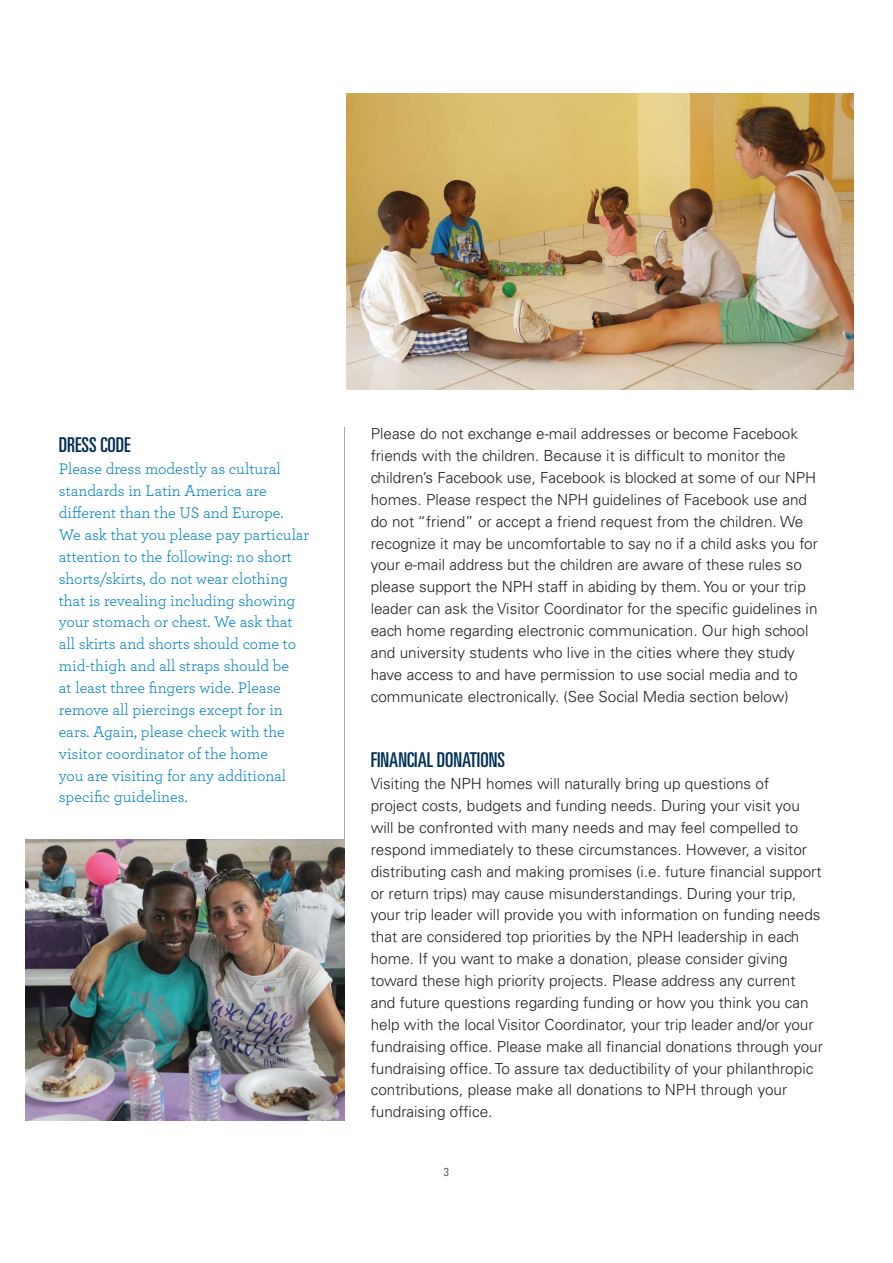
<style>
.page{position:relative;width:893px;height:1263px;background:#fff}
.page>*{position:absolute;margin:0;border:0;box-sizing:border-box;transform-origin:0 0}
.t1{font:ultra-condensed 20.4px "Univers";color:#002f55}
.t2{font:16.05px/21.9px "Archer";color:#0081c6}
.t3{font:300 15.3px/21.9px "Univers";color:#231f20}
.t4{font:condensed 11.7px "Univers";color:#596262}
</style>
<div class="page">
<img style="left:347px;top:94px;width:507px;height:296px">
<hr style="left:344px;top:427px;width:1px;height:637px;background:#a7a9ac">
<img style="left:25px;top:839px;width:319px;height:282px">
<h1 class="t1" style="left:59px;top:438px;width:73px">DRESS CODE</h1>
<p class="t2" style="left:59px;top:459px;width:252px">Please dress modestly as cultural standards in Latin America are different than the US and Europe.<br>We ask that you please pay particular attention to the following: no short shorts/skirts, do not wear clothing that is revealing including showing your stomach or chest. We ask that all skirts and shorts should come to mid-thigh and all straps should be<br>at least three fingers wide. Please remove all piercings except for in ears. Again, please check with the visitor coordinator of the home<br>you are visiting for any additional specific guidelines.</p>
<p class="t3" style="left:371px;top:424px;width:449px">Please do not exchange e-mail addresses or become Facebook friends with the children. Because it is difficult to monitor the children’s Facebook use, Facebook is blocked at some of our NPH homes. Please respect the NPH guidelines of Facebook use and do not “friend” or accept a friend request from the children. We recognize it may be uncomfortable to say no if a child asks you for your e-mail address but the children are aware of these rules so please support the NPH staff in abiding by them. You or your trip leader can ask the Visitor Coordinator for the specific guidelines in each home regarding electronic communication. Our high school and university students who live in the cities where they study have access to and have permission to use social media and to communicate electronically. (See Social Media section below)</p>
<h1 class="t1" style="left:371px;top:753px;width:136px">FINANCIAL DONATIONS</h1>
<p class="t3" style="left:371px;top:774px;width:454px">Visiting the NPH homes will naturally bring up questions of<br>project costs, budgets and funding needs. During your visit you will be confronted with many needs and may feel compelled to respond immediately to these circumstances. However, a visitor distributing cash and making promises (i.e. future financial support or return trips) may cause misunderstandings. During your trip, your trip leader will provide you with information on funding needs that are considered top priorities by the NPH leadership in each home. If you want to make a donation, please consider giving toward these high priority projects. Please address any current and future questions regarding funding or how you think you can help with the local Visitor Coordinator, your trip leader and/or your fundraising office. Please make all financial donations through your fundraising office. To assure tax deductibility of your philanthropic contributions, please make all donations to NPH through your fundraising office.</p>
<p class="t4" style="left:444px;top:1168px;width:7px">3</p>
</div>
